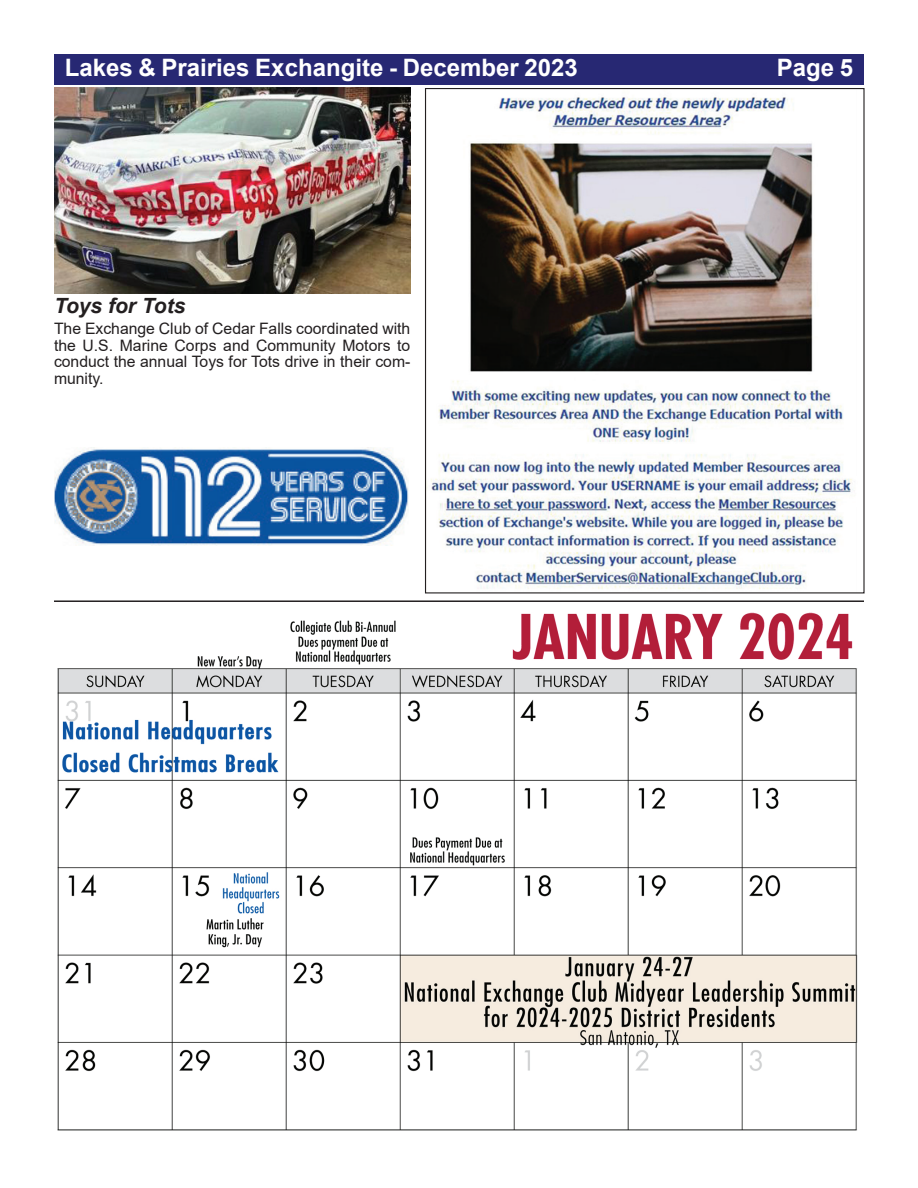
<style>
.page{position:relative;width:918px;height:1188px;background:#fff}
.page>*{position:absolute;margin:0;border:0;box-sizing:border-box;transform-origin:0 0}
.t1{font:700 24px "Arial";color:#fff}
.t2{font:italic 700 21px "Arial";color:#231f20}
.t3{font:15.75px/16.5px "Arial";color:#231f20;text-align:justify}
</style>
<div class="page">
<div style="left:54px;top:54px;width:810px;height:30px;background:#272873"></div>
<hr style="left:54px;top:600px;width:810px;height:2px;background:#231f20">
<img style="left:57px;top:612px;width:801px;height:519px">
<img style="left:427px;top:97px;width:426px;height:492px">
<img style="left:54px;top:88px;width:356px;height:205px">
<img style="left:54px;top:448px;width:355px;height:98px">
<h1 class="t1" style="left:65px;top:51px;width:515px">Lakes &amp; Prairies Exchangite - December 2023</h1>
<h1 class="t1" style="left:777px;top:51px;width:78px">Page 5</h1>
<h2 class="t2" style="left:54px;top:291px;width:133px">Toys for Tots</h2>
<p class="t3" style="left:54px;top:321px;width:358px">The Exchange Club of Cedar Falls coordinated with the U.S. Marine Corps and Community Motors to conduct the annual Toys for Tots drive in their com&shy;munity.</p>
</div>
